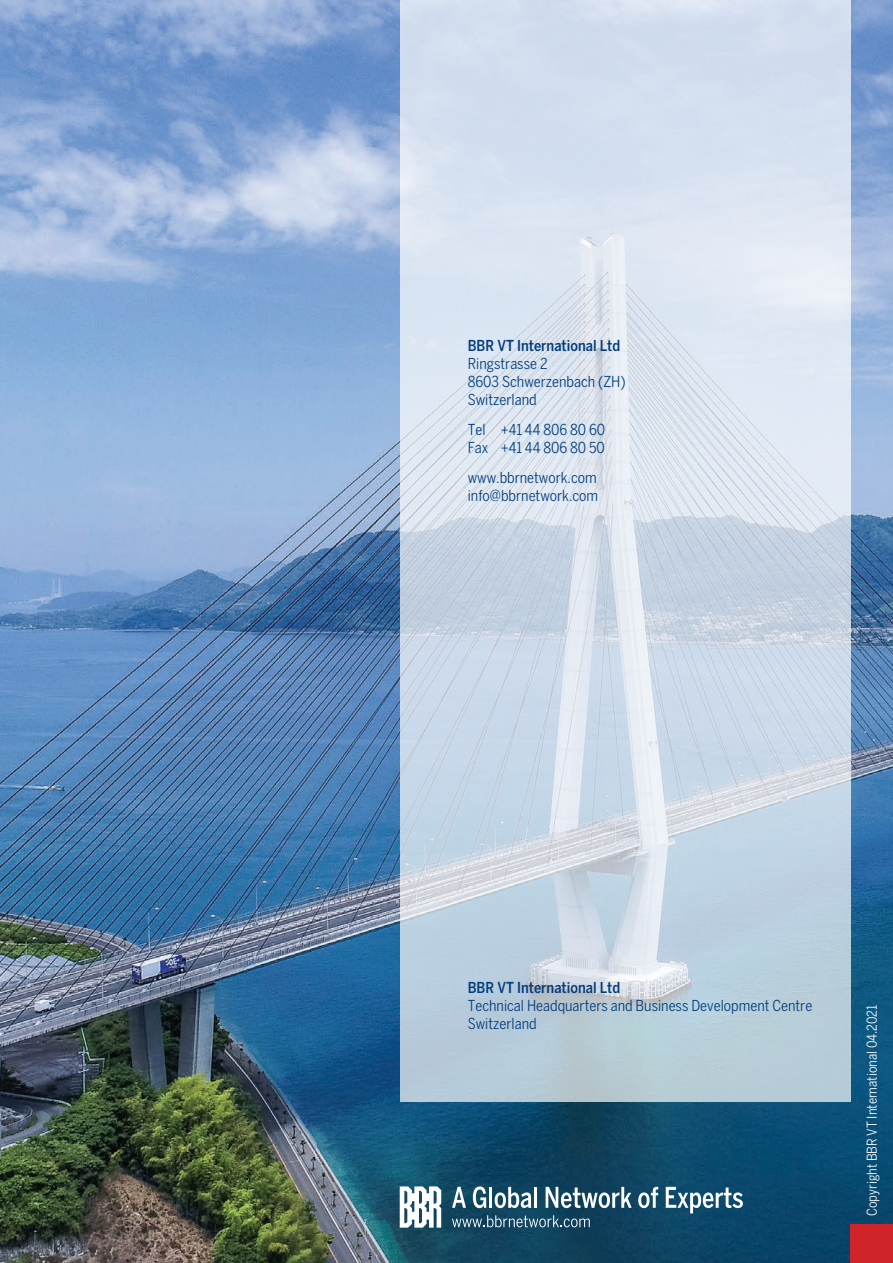
<style>
.page{position:relative;width:893px;height:1263px;background:#fff}
.page>*{position:absolute;margin:0;border:0;box-sizing:border-box;transform-origin:0 0}
.t1{font:condensed 15px/18px "Benton Sans";color:#013d7d}
.t2{font:500 condensed 15px "Benton Sans";color:#013d7d}
.t3{font:condensed 13.5px "Benton Sans";color:#fff}
</style>
<div class="page">
<img style="left:0;top:0;width:893px;height:1263px">
<svg style="left:400px;top:0;width:450px;height:1101px"></svg>
<div style="left:850px;top:1225px;width:43px;height:38px;background:#d1232a"></div>
<svg style="left:452px;top:1187px;width:14px;height:21px"></svg>
<svg style="left:473px;top:1186px;width:13px;height:22px"></svg>
<hr style="left:489px;top:1187px;width:3px;height:21px;background:#fff">
<svg style="left:495px;top:1187px;width:36px;height:21px"></svg>
<hr style="left:534px;top:1187px;width:3px;height:21px;background:#fff">
<svg style="left:546px;top:1187px;width:86px;height:21px"></svg>
<svg style="left:638px;top:1187px;width:20px;height:21px"></svg>
<svg style="left:666px;top:1187px;width:77px;height:26px"></svg>
<svg style="left:452px;top:1215px;width:138px;height:12px"></svg>
<svg style="left:400px;top:1186px;width:41px;height:41px"></svg>
<p class="t2" style="left:468px;top:337px;width:154px">BBR VT International Ltd</p>
<p class="t1" style="left:468px;top:355px;width:159px">Ringstrasse 2<br>8603 Schwerzenbach (ZH)<br>Switzerland</p>
<p class="t1" style="left:468px;top:421px;width:139px">Tel +41 44 806 80 60<br>Fax +41 44 806 80 50</p>
<p class="t1" style="left:468px;top:469px;width:132px">www.bbrnetwork.com info@bbrnetwork.com</p>
<p class="t2" style="left:468px;top:979px;width:154px">BBR VT International Ltd</p>
<p class="t1" style="left:468px;top:997px;width:346px">Technical Headquarters and Business Development Centre<br>Switzerland</p>
<p class="t3" style="left:864px;top:1216px;width:213px;rotate:-90deg">Copyright BBR VT International 04.2021</p>
</div>
